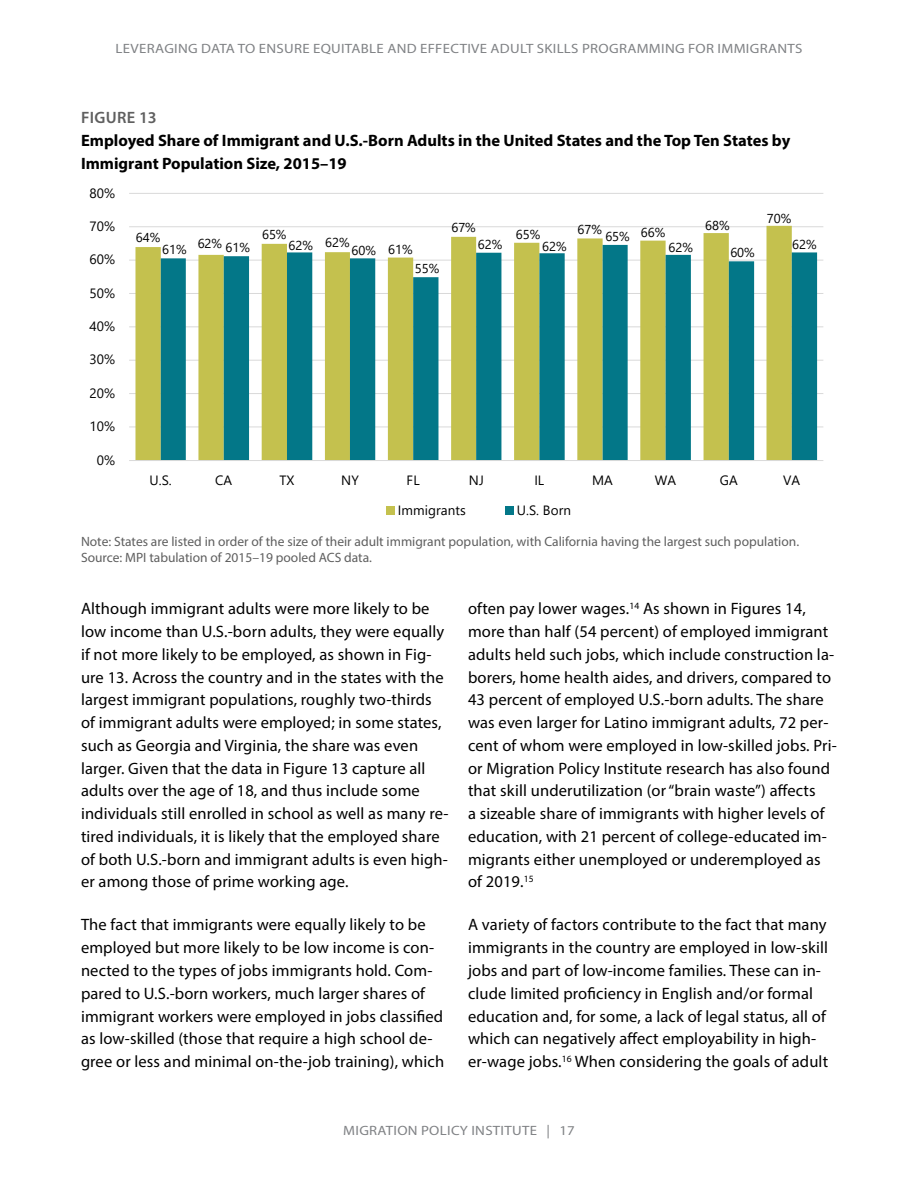
<style>
.page{position:relative;width:918px;height:1188px;background:#fff}
.page>*{position:absolute;margin:0;border:0;box-sizing:border-box;transform-origin:0 0}
.Body_1_15{font:16.5px/22.8px "Myriad Pro";letter-spacing:.01em;color:#000}
.Figure_Number___Title{font:700 16.5px/22.8px "Myriad Pro";color:#000}
.t1{font:600 16.5px "Myriad Pro";letter-spacing:.02em;color:#5f5f5f}
.Figure_Notes_Sources{font:13.5px "Myriad Pro";color:#5f5f5f}
.t2{font:13.5px "Myriad Pro";letter-spacing:.02em;color:#808285;scale:1.1 1}
.t3{font:13.5px "Segoe UI";color:#000}
.t4{font:12.9px "Segoe UI";color:#000}
</style>
<div class="page">
<hr style="left:129px;top:426px;width:694px;height:1px;background:#d9d9d9">
<hr style="left:129px;top:393px;width:694px;height:1px;background:#d9d9d9">
<hr style="left:129px;top:360px;width:694px;height:1px;background:#d9d9d9">
<hr style="left:129px;top:326px;width:694px;height:1px;background:#d9d9d9">
<hr style="left:129px;top:293px;width:694px;height:1px;background:#d9d9d9">
<hr style="left:129px;top:260px;width:694px;height:1px;background:#d9d9d9">
<hr style="left:129px;top:226px;width:694px;height:1px;background:#d9d9d9">
<hr style="left:129px;top:193px;width:694px;height:1px;background:#d9d9d9">
<svg style="left:135px;top:226px;width:657px;height:234px"></svg>
<svg style="left:161px;top:245px;width:656px;height:215px"></svg>
<hr style="left:129px;top:460px;width:694px;height:1px;background:#d9d9d9">
<div style="left:386px;top:506px;width:8px;height:8px;background:#c4c14e"></div>
<div style="left:505px;top:506px;width:8px;height:8px;background:#037788"></div>
<p class="t2" style="left:116px;top:40px;width:626px">LEVERAGING DATA TO ENSURE EQUITABLE AND EFFECTIVE ADULT SKILLS PROGRAMMING FOR IMMIGRANTS</p>
<p class="t1" style="left:81px;top:107px;width:77px">FIGURE 13</p>
<p class="Figure_Number___Title" style="left:81px;top:129px;width:711px">Employed Share of Immigrant and U.S.-Born Adults in the United States and the Top Ten States by<br>Immigrant Population Size, 2015–19</p>
<p class="t3" style="left:90px;top:180px;width:27px">80%</p>
<p class="t3" style="left:90px;top:214px;width:27px">70%</p>
<p class="t3" style="left:90px;top:247px;width:27px">60%</p>
<p class="t3" style="left:90px;top:280px;width:27px">50%</p>
<p class="t3" style="left:90px;top:314px;width:27px">40%</p>
<p class="t3" style="left:90px;top:347px;width:27px">30%</p>
<p class="t3" style="left:90px;top:381px;width:27px">20%</p>
<p class="t3" style="left:90px;top:414px;width:27px">10%</p>
<p class="t3" style="left:97px;top:447px;width:20px">0%</p>
<p class="t4" style="left:262px;top:222px;width:26px">65%</p>
<p class="t4" style="left:136px;top:225px;width:26px">64%</p>
<p class="t4" style="left:198px;top:232px;width:26px">62%</p>
<p class="t4" style="left:162px;top:238px;width:26px">61%</p>
<p class="t4" style="left:225px;top:236px;width:26px">61%</p>
<p class="t4" style="left:289px;top:233px;width:26px">62%</p>
<p class="t4" style="left:325px;top:230px;width:26px">62%</p>
<p class="t4" style="left:352px;top:238px;width:26px">60%</p>
<p class="t4" style="left:388px;top:237px;width:26px">61%</p>
<p class="t4" style="left:451px;top:215px;width:26px">67%</p>
<p class="t4" style="left:516px;top:222px;width:26px">65%</p>
<p class="t4" style="left:578px;top:218px;width:26px">67%</p>
<p class="t4" style="left:641px;top:220px;width:26px">66%</p>
<p class="t4" style="left:605px;top:225px;width:26px">65%</p>
<p class="t4" style="left:478px;top:232px;width:26px">62%</p>
<p class="t4" style="left:542px;top:234px;width:26px">62%</p>
<p class="t4" style="left:668px;top:236px;width:26px">62%</p>
<p class="t4" style="left:705px;top:214px;width:26px">68%</p>
<p class="t4" style="left:730px;top:241px;width:26px">60%</p>
<p class="t4" style="left:767px;top:206px;width:26px">70%</p>
<p class="t4" style="left:792px;top:232px;width:26px">62%</p>
<p class="t4" style="left:415px;top:257px;width:26px">55%</p>
<p class="t3" style="left:149px;top:467px;width:24px">U.S.</p>
<p class="t3" style="left:215px;top:467px;width:19px">CA</p>
<p class="t3" style="left:279px;top:467px;width:16px">TX</p>
<p class="t3" style="left:341px;top:467px;width:19px">NY</p>
<p class="t3" style="left:407px;top:467px;width:15px">FL</p>
<p class="t3" style="left:469px;top:467px;width:17px">NJ</p>
<p class="t3" style="left:534px;top:467px;width:11px">IL</p>
<p class="t3" style="left:592px;top:467px;width:22px">MA</p>
<p class="t3" style="left:655px;top:467px;width:23px">WA</p>
<p class="t3" style="left:720px;top:467px;width:20px">GA</p>
<p class="t3" style="left:783px;top:467px;width:19px">VA</p>
<p class="t3" style="left:398px;top:497px;width:69px">Immigrants</p>
<p class="t3" style="left:517px;top:497px;width:56px">U.S. Born</p>
<p class="Figure_Notes_Sources" style="left:81px;top:533px;width:720px">Note: States are listed in order of the size of their adult immigrant population, with California having the largest such population.</p>
<p class="Figure_Notes_Sources" style="left:81px;top:549px;width:293px">Source: MPI tabulation of 2015–19 pooled ACS data.</p>
<p class="Body_1_15" style="left:81px;top:597px;width:369px">Although immigrant adults were more likely to be low income than U.S.-born adults, they were equally if not more likely to be employed, as shown in Fig&shy;ure 13. Across the country and in the states with the largest immigrant populations, roughly two-thirds of immigrant adults were employed; in some states, such as Georgia and Virginia, the share was even larger. Given that the data in Figure 13 capture all adults over the age of 18, and thus include some individuals still enrolled in school as well as many re&shy;tired individuals, it is likely that the employed share of both U.S.-born and immigrant adults is even high&shy;er among those of prime working age.</p>
<p class="Body_1_15" style="left:81px;top:913px;width:365px">The fact that immigrants were equally likely to be employed but more likely to be low income is con&shy;nected to the types of jobs immigrants hold. Com&shy;pared to U.S.-born workers, much larger shares of immigrant workers were employed in jobs classified as low-skilled (those that require a high school de&shy;gree or less and minimal on-the-job training), which</p>
<p class="Body_1_15" style="left:468px;top:597px;width:370px">often pay lower wages.<sup>14</sup> As shown in Figures 14, more than half (54 percent) of employed immigrant adults held such jobs, which include construction la&shy;borers, home health aides, and drivers, compared to 43 percent of employed U.S.-born adults. The share was even larger for Latino immigrant adults, 72 per&shy;cent of whom were employed in low-skilled jobs. Pri&shy;or Migration Policy Institute research has also found that skill underutilization (or “brain waste”) affects<br>a sizeable share of immigrants with higher levels of education, with 21 percent of college-educated im&shy;migrants either unemployed or underemployed as of 2019.<sup>15</sup></p>
<p class="Body_1_15" style="left:468px;top:913px;width:362px">A variety of factors contribute to the fact that many immigrants in the country are employed in low-skill jobs and part of low-income families. These can in&shy;clude limited proficiency in English and/or formal education and, for some, a lack of legal status, all of which can negatively affect employability in high&shy;er-wage jobs.<sup>16</sup> When considering the goals of adult</p>
<p class="t2" style="left:343px;top:1122px;width:212px">MIGRATION POLICY INSTITUTE | 17</p>
</div>
